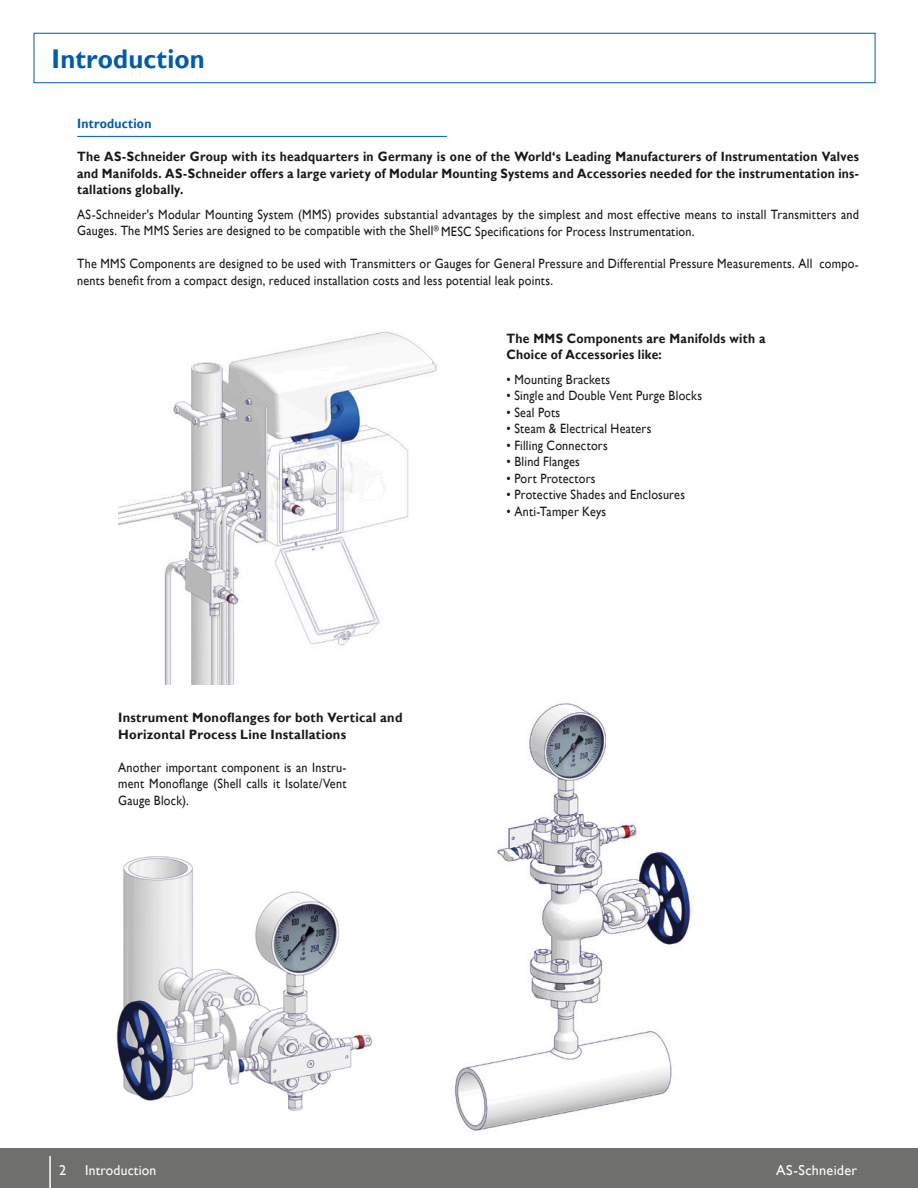
<style>
.page{position:relative;width:918px;height:1188px;background:#fff}
.page>*{position:absolute;margin:0;border:0;box-sizing:border-box;transform-origin:0 0}
.t1{font:700 27px "Gill Alt One";letter-spacing:.005em;color:#005ca9;scale:.95 1}
.t2{font:14.25px "Gill Alt One";letter-spacing:.015em;color:#fff}
.t3{font:14.25px "Gill Alt One";letter-spacing:.015em;color:#fff;scale:.95 1}
.t4{font:13.5px/16.5px "Gill Alt One";letter-spacing:.02em;color:#1a1918;scale:.9 1}
.t5{font:700 13.5px/16.5px "Gill Alt One";letter-spacing:.02em;color:#1a1918;text-align:justify;scale:.9 1}
.t6{font:700 13.5px/16.5px "Gill Alt One";letter-spacing:.02em;color:#1a1918;scale:.95 1}
.t7{font:700 13.5px "Gill Alt One";letter-spacing:.02em;color:#005ca9;scale:.9 1}
</style>
<div class="page">
<hr style="left:77px;top:136px;width:370px;height:1px;background:#005ca9">
<img style="left:455px;top:703px;width:236px;height:428px">
<img style="left:116px;top:856px;width:256px;height:255px">
<img style="left:118px;top:331px;width:319px;height:353px">
<div style="left:0;top:1148px;width:918px;height:40px;background:#6f6f6e"></div>
<hr style="left:49px;top:1156px;width:2px;height:32px;background:#fff">
<h1 class="t1" style="left:52px;top:43px;width:163px">Introduction</h1>
<p class="t7" style="left:77px;top:116px;width:84px">Introduction</p>
<p class="t5" style="left:77px;top:148px;width:870px">The AS-Schneider Group with its headquarters in Germany is one of the World‘s Leading Manufacturers of Instrumentation Valves and Manifolds. AS-Schneider offers a large variety of Modular Mounting Systems and Accessories needed for the instrumentation ins&shy;tallations globally.</p>
<p class="t4" style="left:77px;top:206px;width:870px">AS-Schneider's Modular Mounting System (MMS) provides substantial advantages by the simplest and most effective means to install Transmitters and<br>Gauges. The MMS Series are designed to be compatible with the Shell<sup>®</sup> MESC Specifications for Process Instrumentation.</p>
<p class="t4" style="left:77px;top:256px;width:870px">The MMS Components are designed to be used with Transmitters or Gauges for General Pressure and Differential Pressure Measurements. All compo&shy;nents benefit from a compact design, reduced installation costs and less potential leak points.</p>
<p class="t6" style="left:118px;top:709px;width:301px">Instrument Monoflanges for both Vertical and<br>Horizontal Process Line Installations</p>
<p class="t4" style="left:118px;top:759px;width:255px;text-align:justify">Another important component is an Instru&shy;ment Monoflange (Shell calls it Isolate/Vent Gauge Block).</p>
<p class="t5" style="left:507px;top:330px;width:289px">The MMS Components are Manifolds with a<br>Choice of Accessories like:</p>
<p class="t4" style="left:507px;top:371px;width:117px">• Mounting Brackets</p>
<p class="t4" style="left:507px;top:388px;width:219px">• Single and Double Vent Purge Blocks</p>
<p class="t4" style="left:507px;top:404px;width:61px">• Seal Pots</p>
<p class="t4" style="left:507px;top:421px;width:162px">• Steam &amp; Electrical Heaters</p>
<p class="t4" style="left:507px;top:437px;width:114px">• Filling Connectors</p>
<p class="t4" style="left:507px;top:454px;width:83px">• Blind Flanges</p>
<p class="t4" style="left:507px;top:470px;width:100px">• Port Protectors</p>
<p class="t4" style="left:507px;top:487px;width:200px">• Protective Shades and Enclosures</p>
<p class="t4" style="left:507px;top:503px;width:112px">• Anti-Tamper Keys</p>
<p class="t2" style="left:59px;top:1162px;width:9px">2</p>
<p class="t3" style="left:85px;top:1162px;width:77px">Introduction</p>
<p class="t2" style="left:776px;top:1162px;width:83px">AS-Schneider</p>
</div>
